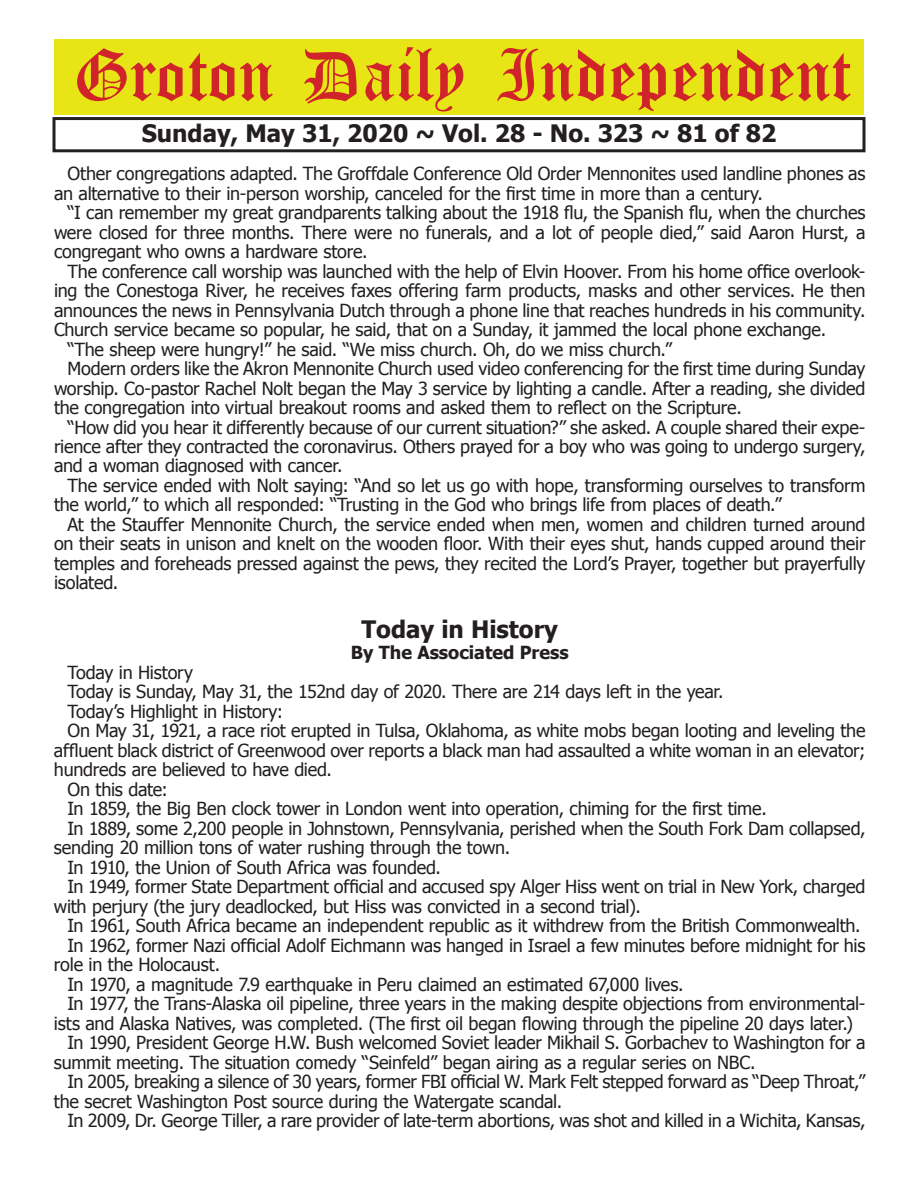
<style>
.page{position:relative;width:918px;height:1188px;background:#fff}
.page>*{position:absolute;margin:0;border:0;box-sizing:border-box;transform-origin:0 0}
.t1{font:54px "Old English Five";color:#d1232a}
.t2{font:700 24px "Tahoma";color:#231f20}
.t3{font:18px/19.5px "Tahoma";letter-spacing:-.01em;color:#231f20}
.t4{font:700 18px "Tahoma";color:#231f20}
</style>
<div class="page">
<div style="left:52px;top:117px;width:814px;height:35px;border:3px solid #231f20"></div>
<div style="left:54px;top:40px;width:810px;height:75px;background:#e7e515"></div>
<h1 class="t1" style="left:73px;top:50px;width:779px">Groton Daily Independent</h1>
<h2 class="t2" style="left:142px;top:116px;width:636px">Sunday, May 31, 2020 ~ Vol. 28 - No. 323 ~ 81 of 82</h2>
<p class="t3" style="left:54px;top:163px;width:813px;text-indent:14px">Other congregations adapted. The Groffdale Conference Old Order Mennonites used landline phones as an alternative to their in-person worship, canceled for the first time in more than a century.</p>
<p class="t3" style="left:54px;top:202px;width:813px;text-align:justify;text-indent:14px">“I can remember my great grandparents talking about the 1918 flu, the Spanish flu, when the churches were closed for three months. There were no funerals, and a lot of people died,” said Aaron Hurst, a congregant who owns a hardware store.</p>
<p class="t3" style="left:68px;top:260px;width:799px">The conference call worship was launched with the help of Elvin Hoover. From his home office overlook-</p>
<p class="t3" style="left:54px;top:280px;width:813px">ing the Conestoga River, he receives faxes offering farm products, masks and other services. He then</p>
<p class="t3" style="left:54px;top:299px;width:813px">announces the news in Pennsylvania Dutch through a phone line that reaches hundreds in his community.</p>
<p class="t3" style="left:54px;top:319px;width:774px">Church service became so popular, he said, that on a Sunday, it jammed the local phone exchange.</p>
<p class="t3" style="left:68px;top:338px;width:606px">“The sheep were hungry!” he said. “We miss church. Oh, do we miss church.”</p>
<p class="t3" style="left:68px;top:358px;width:800px">Modern orders like the Akron Mennonite Church used video conferencing for the first time during Sunday</p>
<p class="t3" style="left:54px;top:377px;width:813px">worship. Co-pastor Rachel Nolt began the May 3 service by lighting a candle. After a reading, she divided</p>
<p class="t3" style="left:54px;top:397px;width:689px">the congregation into virtual breakout rooms and asked them to reflect on the Scripture.</p>
<p class="t3" style="left:68px;top:416px;width:799px">“How did you hear it differently because of our current situation?” she asked. A couple shared their expe-</p>
<p class="t3" style="left:54px;top:436px;width:813px">rience after they contracted the coronavirus. Others prayed for a boy who was going to undergo surgery,</p>
<p class="t3" style="left:54px;top:455px;width:290px">and a woman diagnosed with cancer.</p>
<p class="t3" style="left:68px;top:475px;width:800px">The service ended with Nolt saying: “And so let us go with hope, transforming ourselves to transform</p>
<p class="t3" style="left:54px;top:494px;width:729px">the world,” to which all responded: “Trusting in the God who brings life from places of death.”</p>
<p class="t3" style="left:68px;top:514px;width:800px">At the Stauffer Mennonite Church, the service ended when men, women and children turned around</p>
<p class="t3" style="left:54px;top:533px;width:813px">on their seats in unison and knelt on the wooden floor. With their eyes shut, hands cupped around their</p>
<p class="t3" style="left:54px;top:553px;width:813px">temples and foreheads pressed against the pews, they recited the Lord’s Prayer, together but prayerfully</p>
<p class="t3" style="left:54px;top:572px;width:66px">isolated.</p>
<h2 class="t2" style="left:362px;top:612px;width:198px">Today in History</h2>
<p class="t4" style="left:351px;top:640px;width:219px">By The Associated Press</p>
<p class="t3" style="left:67px;top:662px;width:127px">Today in History</p>
<p class="t3" style="left:67px;top:681px;width:658px">Today is Sunday, May 31, the 152nd day of 2020. There are 214 days left in the year.</p>
<p class="t3" style="left:67px;top:701px;width:217px">Today’s Highlight in History:</p>
<p class="t3" style="left:67px;top:720px;width:800px">On May 31, 1921, a race riot erupted in Tulsa, Oklahoma, as white mobs began looting and leveling the</p>
<p class="t3" style="left:54px;top:740px;width:813px">affluent black district of Greenwood over reports a black man had assaulted a white woman in an elevator;</p>
<p class="t3" style="left:54px;top:759px;width:280px">hundreds are believed to have died.</p>
<p class="t3" style="left:67px;top:779px;width:102px">On this date:</p>
<p class="t3" style="left:67px;top:798px;width:701px">In 1859, the Big Ben clock tower in London went into operation, chiming for the first time.</p>
<p class="t3" style="left:67px;top:818px;width:800px">In 1889, some 2,200 people in Johnstown, Pennsylvania, perished when the South Fork Dam collapsed,</p>
<p class="t3" style="left:54px;top:837px;width:458px">sending 20 million tons of water rushing through the town.</p>
<p class="t3" style="left:67px;top:857px;width:375px">In 1910, the Union of South Africa was founded.</p>
<p class="t3" style="left:67px;top:876px;width:799px">In 1949, former State Department official and accused spy Alger Hiss went on trial in New York, charged</p>
<p class="t3" style="left:54px;top:896px;width:588px">with perjury (the jury deadlocked, but Hiss was convicted in a second trial).</p>
<p class="t3" style="left:67px;top:915px;width:795px">In 1961, South Africa became an independent republic as it withdrew from the British Commonwealth.</p>
<p class="t3" style="left:67px;top:935px;width:800px">In 1962, former Nazi official Adolf Eichmann was hanged in Israel a few minutes before midnight for his</p>
<p class="t3" style="left:54px;top:954px;width:168px">role in the Holocaust.</p>
<p class="t3" style="left:67px;top:974px;width:618px">In 1970, a magnitude 7.9 earthquake in Peru claimed an estimated 67,000 lives.</p>
<p class="t3" style="left:67px;top:993px;width:799px">In 1977, the Trans-Alaska oil pipeline, three years in the making despite objections from environmental-</p>
<p class="t3" style="left:54px;top:1013px;width:801px">ists and Alaska Natives, was completed. (The first oil began flowing through the pipeline 20 days later.)</p>
<p class="t3" style="left:67px;top:1032px;width:799px">In 1990, President George H.W. Bush welcomed Soviet leader Mikhail S. Gorbachev to Washington for a</p>
<p class="t3" style="left:54px;top:1052px;width:703px">summit meeting. The situation comedy “Seinfeld” began airing as a regular series on NBC.</p>
<p class="t3" style="left:67px;top:1071px;width:800px">In 2005, breaking a silence of 30 years, former FBI official W. Mark Felt stepped forward as “Deep Throat,”</p>
<p class="t3" style="left:54px;top:1091px;width:510px">the secret Washington Post source during the Watergate scandal.</p>
<p class="t3" style="left:67px;top:1110px;width:800px">In 2009, Dr. George Tiller, a rare provider of late-term abortions, was shot and killed in a Wichita, Kansas,</p>
</div>
